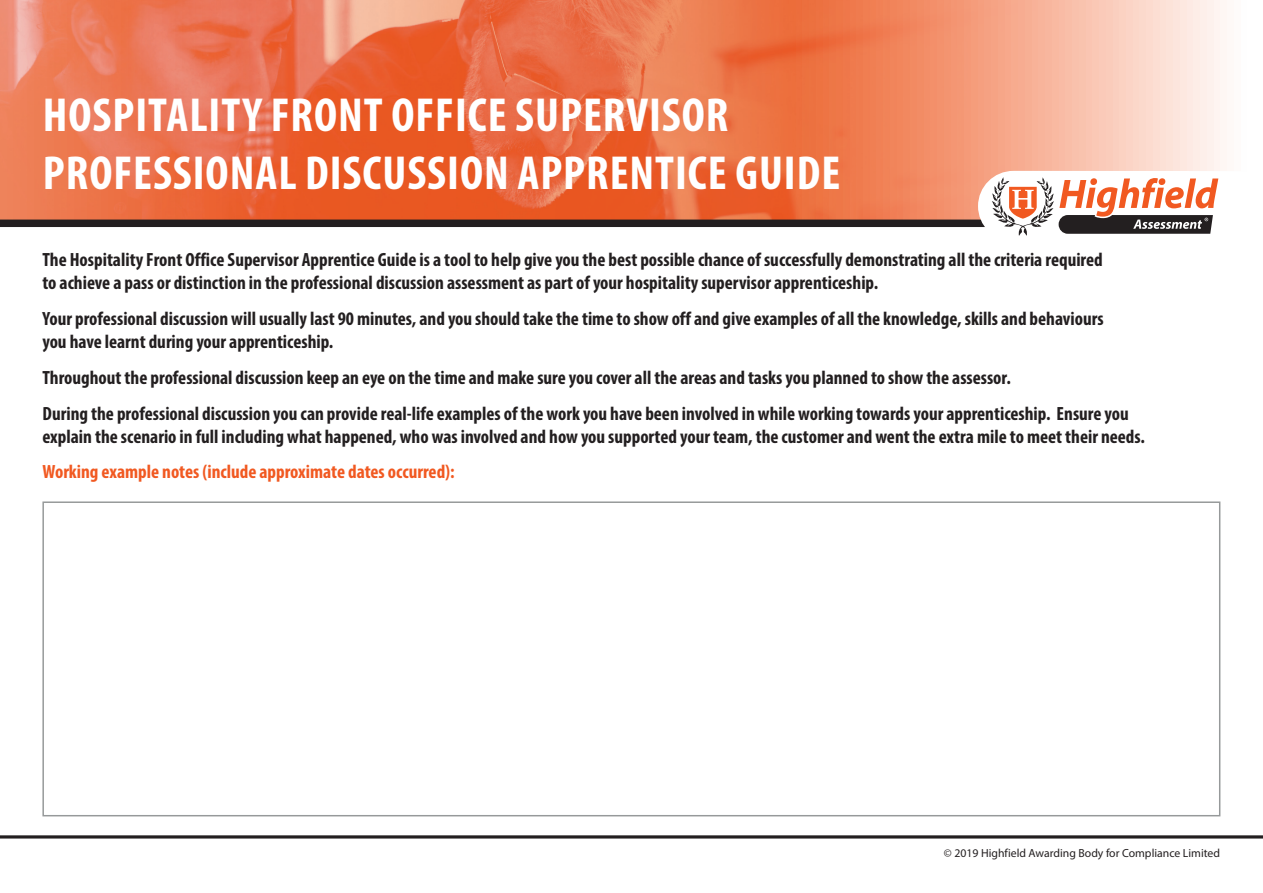
<style>
.page{position:relative;width:1263px;height:893px;background:#fff}
.page>*{position:absolute;margin:0;border:0;box-sizing:border-box;transform-origin:0 0}
.t1{font:700 condensed 48px/57.6px "Myriad Pro";letter-spacing:.02em;color:#fff}
.t2{font:700 condensed 19.2px/23.1px "Myriad Pro";color:#231f20}
.t3{font:700 condensed 19.2px "Myriad Pro";color:#f15921}
.t4{font:11.7px "Myriad Pro";color:#231f20}
</style>
<div class="page">
<svg style="left:1036px;top:0;width:191px;height:171px;background:#fad4c6"></svg>
<img style="left:0;top:0;width:1036px;height:220px">
<div style="left:0;top:220px;width:1263px;height:7px;background:#231f20"></div>
<svg style="left:978px;top:171px;width:285px;height:65px"></svg>
<hr style="left:0;top:835px;width:1263px;height:3px;background:#231f20">
<h1 class="t1" style="left:43px;top:86px;width:799px">HOSPITALITY FRONT OFFICE SUPERVISOR<br>PROFESSIONAL DISCUSSION APPRENTICE GUIDE</h1>
<p class="t2" style="left:42px;top:248px;width:1062px">The Hospitality Front Office Supervisor Apprentice Guide is a tool to help give you the best possible chance of successfully demonstrating all the criteria required to achieve a pass or distinction in the professional discussion assessment as part of your hospitality supervisor apprenticeship.</p>
<p class="t2" style="left:42px;top:306px;width:1063px">Your professional discussion will usually last 90 minutes, and you should take the time to show off and give examples of all the knowledge, skills and behaviours you have learnt during your apprenticeship.</p>
<p class="t2" style="left:42px;top:359px;width:1088px;line-height:35.8px">Throughout the professional discussion keep an eye on the time and make sure you cover all the areas and tasks you planned to show the assessor.<br>During the professional discussion you can provide real-life examples of the work you have been involved in while working towards your apprenticeship. Ensure you</p>
<p class="t2" style="left:42px;top:424px;width:1104px">explain the scenario in full including what happened, who was involved and how you supported your team, the customer and went the extra mile to meet their needs.</p>
<p class="t3" style="left:42px;top:460px;width:414px">Working example notes (include approximate dates occurred):</p>
<p class="t4" style="left:944px;top:846px;width:278px">© 2019 Highfield Awarding Body for Compliance Limited</p>
</div>
